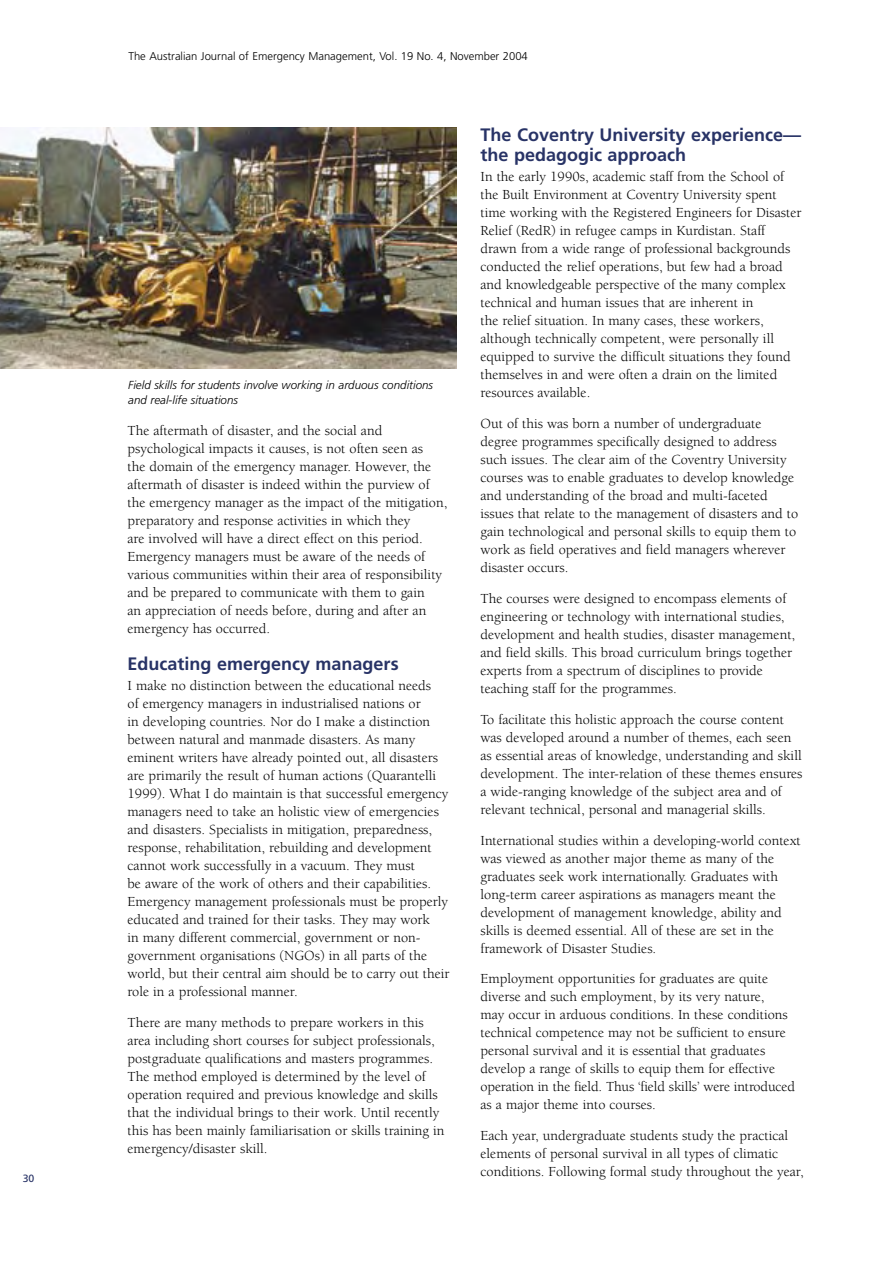
<style>
.page{position:relative;width:893px;height:1263px;background:#fff}
.page>*{position:absolute;margin:0;border:0;box-sizing:border-box;transform-origin:0 0}
.t1{font:700 18px/20.2px "Frutiger";color:#283366}
.t2{font:14.25px/18px "Berkeley";color:#000}
.t3{font:italic 300 11.7px/15px "Frutiger";color:#000}
.t4{font:300 11.25px "Frutiger";color:#000}
.t5{font:10.5px "Frutiger";color:#283366}
</style>
<div class="page">
<img style="left:0;top:128px;width:456px;height:240px">
<p class="t5" style="left:23px;top:1172px;width:13px">30</p>
<p class="t4" style="left:128px;top:49px;width:401px">The Australian Journal of Emergency Management, Vol. 19 No. 4, November 2004</p>
<p class="t3" style="left:128px;top:377px;width:306px">Field skills for students involve working in arduous conditions and real-life situations</p>
<p class="t2" style="left:128px;top:422px;width:321px">The aftermath of disaster, and the social and psychological impacts it causes, is not often seen as<br>the domain of the emergency manager. However, the aftermath of disaster is indeed within the purview of the emergency manager as the impact of the mitigation, preparatory and response activities in which they<br>are involved will have a direct effect on this period.<br>Emergency managers must be aware of the needs of various communities within their area of responsibility and be prepared to communicate with them to gain<br>an appreciation of needs before, during and after an emergency has occurred.</p>
<p class="t1" style="left:128px;top:654px;width:273px">Educating emergency managers</p>
<p class="t2" style="left:128px;top:677px;width:324px">I make no distinction between the educational needs<br>of emergency managers in industrialised nations or<br>in developing countries. Nor do I make a distinction between natural and manmade disasters. As many eminent writers have already pointed out, all disasters are primarily the result of human actions (Quarantelli 1999). What I do maintain is that successful emergency managers need to take an holistic view of emergencies and disasters. Specialists in mitigation, preparedness, response, rehabilitation, rebuilding and development cannot work successfully in a vacuum. They must<br>be aware of the work of others and their capabilities.<br>Emergency management professionals must be properly educated and trained for their tasks. They may work<br>in many different commercial, government or non&shy;government organisations (NGOs) in all parts of the world, but their central aim should be to carry out their role in a professional manner.</p>
<p class="t2" style="left:128px;top:1014px;width:318px">There are many methods to prepare workers in this area including short courses for subject professionals, postgraduate qualifications and masters programmes.<br>The method employed is determined by the level of operation required and previous knowledge and skills that the individual brings to their work. Until recently this has been mainly familiarisation or skills training in emergency/disaster skill.</p>
<p class="t1" style="left:480px;top:125px;width:322px">The Coventry University experience— the pedagogic approach</p>
<p class="t2" style="left:480px;top:168px;width:322px">In the early 1990s, academic staff from the School of the Built Environment at Coventry University spent time working with the Registered Engineers for Disaster Relief (RedR) in refugee camps in Kurdistan. Staff drawn from a wide range of professional backgrounds conducted the relief operations, but few had a broad and knowledgeable perspective of the many complex technical and human issues that are inherent in<br>the relief situation. In many cases, these workers, although technically competent, were personally ill equipped to survive the difficult situations they found themselves in and were often a drain on the limited resources available.</p>
<p class="t2" style="left:480px;top:415px;width:319px">Out of this was born a number of undergraduate degree programmes specifically designed to address such issues. The clear aim of the Coventry University courses was to enable graduates to develop knowledge and understanding of the broad and multi-faceted issues that relate to the management of disasters and to gain technological and personal skills to equip them to work as field operatives and field managers wherever disaster occurs.</p>
<p class="t2" style="left:480px;top:590px;width:316px">The courses were designed to encompass elements of engineering or technology with international studies, development and health studies, disaster management, and field skills. This broad curriculum brings together experts from a spectrum of disciplines to provide teaching staff for the programmes.</p>
<p class="t2" style="left:480px;top:711px;width:324px">To facilitate this holistic approach the course content was developed around a number of themes, each seen as essential areas of knowledge, understanding and skill development. The inter-relation of these themes ensures a wide-ranging knowledge of the subject area and of relevant technical, personal and managerial skills.</p>
<p class="t2" style="left:480px;top:831px;width:322px">International studies within a developing-world context was viewed as another major theme as many of the graduates seek work internationally. Graduates with long-term career aspirations as managers meant the development of management knowledge, ability and skills is deemed essential. All of these are set in the framework of Disaster Studies.</p>
<p class="t2" style="left:480px;top:970px;width:316px">Employment opportunities for graduates are quite diverse and such employment, by its very nature,<br>may occur in arduous conditions. In these conditions technical competence may not be sufficient to ensure personal survival and it is essential that graduates develop a range of skills to equip them for effective operation in the field. Thus ‘field skills’ were introduced as a major theme into courses.</p>
<p class="t2" style="left:480px;top:1127px;width:325px">Each year, undergraduate students study the practical elements of personal survival in all types of climatic conditions. Following formal study throughout the year,</p>
</div>
